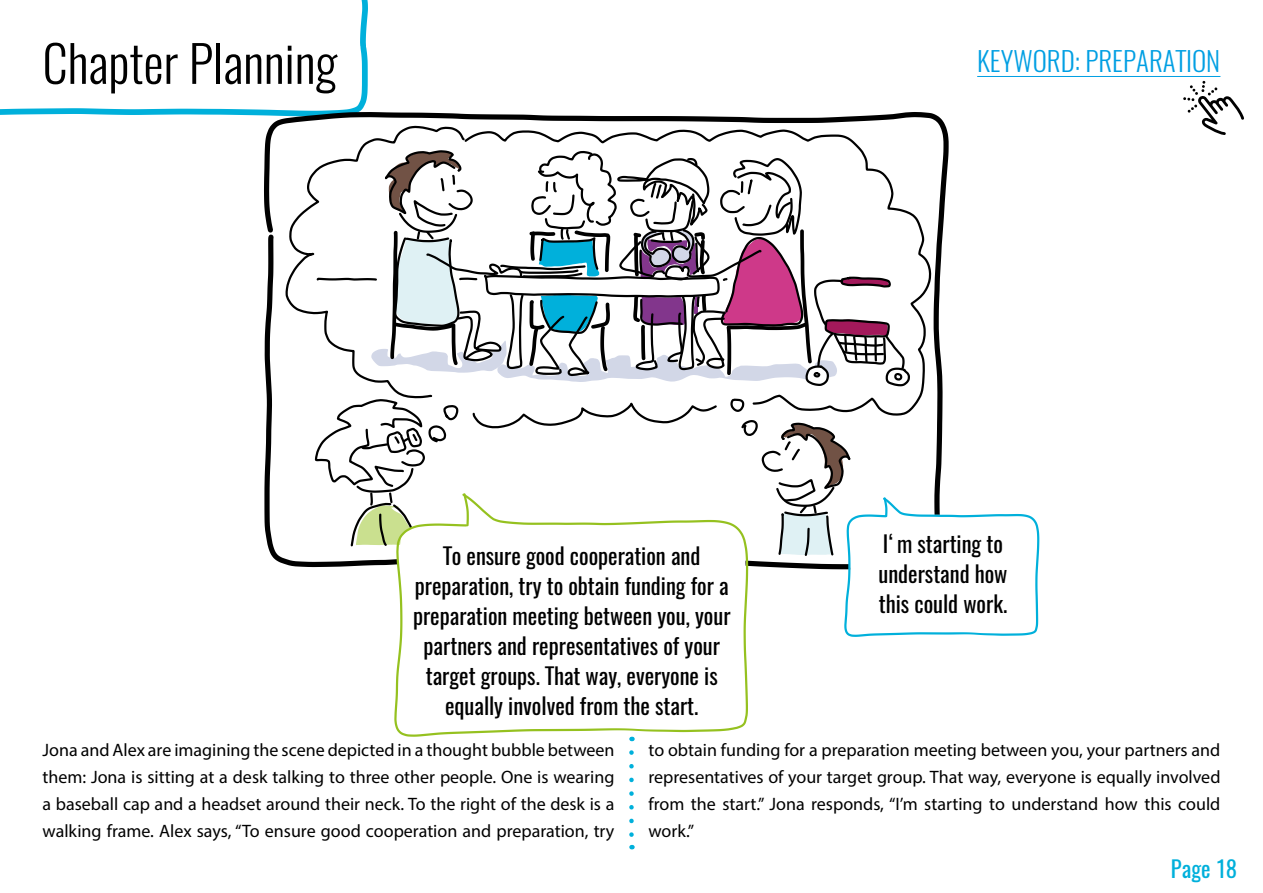
<style>
.page{position:relative;width:1263px;height:893px;background:#fff}
.page>*{position:absolute;margin:0;border:0;box-sizing:border-box;transform-origin:0 0}
.Kapitel{font:300 50.4px "Oswald";color:#000}
.Stichwort{font:300 27px "Oswald";color:#009fe3}
.t1{font:22.5px/30px "Oswald";color:#000;text-align:center}
.t2{font:22.5px "Oswald";color:#00b0db}
.Text{font:18px/27px "Myriad Pro";color:#000;text-align:justify}
</style>
<div class="page">
<svg style="left:0;top:0;width:368px;height:116px"></svg>
<svg style="left:1183px;top:81px;width:61px;height:54px"></svg>
<svg style="left:629px;top:752px;width:5px;height:97px"></svg>
<hr style="left:977px;top:76px;width:243px;height:1px;background:#009fe3">
<svg style="left:261px;top:109px;width:688px;height:459px"></svg>
<svg style="left:284px;top:125px;width:183px;height:274px"></svg>
<svg style="left:462px;top:128px;width:470px;height:21px"></svg>
<svg style="left:394px;top:637px;width:354px;height:100px"></svg>
<svg style="left:314px;top:149px;width:725px;height:488px"></svg>
<h1 class="Kapitel" style="left:43px;top:30px;width:296px">Chapter Planning</h1>
<h2 class="Stichwort" style="left:977px;top:43px;width:245px">KEYWORD: PREPARATION</h2>
<p class="t1" style="left:413px;top:540px;width:319px">To ensure good cooperation and preparation, try to obtain funding for a preparation meeting between you, your partners and representatives of your target groups. That way, everyone is equally involved from the start.</p>
<p class="t1" style="left:878px;top:529px;width:130px;text-align:left">I‘m starting to understand how this could work.</p>
<p class="Text" style="left:43px;top:736px;width:573px">Jona and Alex are imagining the scene depicted in a thought bubble between them: Jona is sitting at a desk talking to three other people. One is wearing a baseball cap and a headset around their neck. To the right of the desk is a walking frame. Alex says, “To ensure good cooperation and preparation, try</p>
<p class="Text" style="left:648px;top:736px;width:573px">to obtain funding for a preparation meeting between you, your partners and representatives of your target group. That way, everyone is equally involved from the start.” Jona responds, “I’m starting to understand how this could work.”</p>
<p class="t2" style="left:1171px;top:854px;width:68px">Page 18</p>
</div>
